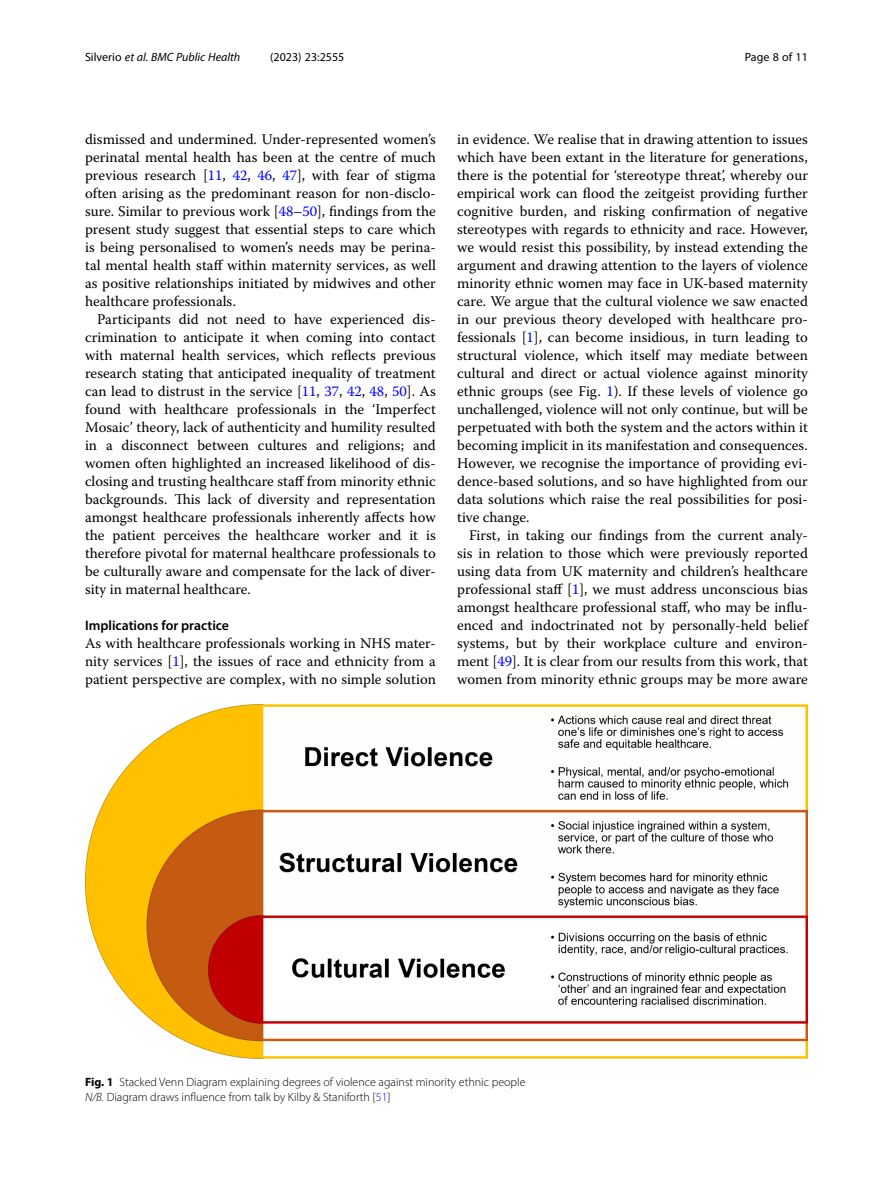
<style>
.page{position:relative;width:893px;height:1191px;background:#fff}
.page>*{position:absolute;margin:0;border:0;box-sizing:border-box;transform-origin:0 0}
.Body_Text_Indent{font:14.7px/18px "Warnock Pro";color:#000;text-align:justify}
.Body_Text{font:14.7px/18px "Warnock Pro";color:#000;text-align:justify}
.Head_2{font:600 13.8px "Myriad Pro";color:#000}
.Figure_Caption{font:300 12px "Myriad Pro";color:#000}
.t1{font:italic 12px "Myriad Pro";color:#000}
.t2{font:12px "Myriad Pro";color:#000}
.s1{font-style:normal}
.s2{color:#00f}
.s3{font-weight:700}
.s4{font-style:italic}
</style>
<div class="page">
<img style="left:85px;top:704px;width:723px;height:355px">
<p class="t1" style="left:85px;top:50px;width:157px"><span class="s1">Silverio</span> et al. BMC Public Health</p>
<p class="t2" style="left:270px;top:50px;width:76px">(2023) 23:2555</p>
<p class="t2" style="left:745px;top:50px;width:65px">Page 8 of 11</p>
<p class="Body_Text_Indent" style="left:85px;top:130px;width:352px">dismissed and undermined. Under-represented women’s perinatal mental health has been at the centre of much previous research [<span class="s2">11</span>, <span class="s2">42</span>, <span class="s2">46</span>, <span class="s2">47</span>], with fear of stigma often arising as the predominant reason for non-disclo&shy;sure. Similar to previous work [<span class="s2">48</span>–<span class="s2">50</span>], findings from the present study suggest that essential steps to care which is being personalised to women’s needs may be perina&shy;tal mental health staff within maternity services, as well as positive relationships initiated by midwives and other healthcare professionals.</p>
<p class="Body_Text_Indent" style="left:85px;top:310px;width:352px;text-indent:12px">Participants did not need to have experienced dis&shy;crimination to anticipate it when coming into contact with maternal health services, which reflects previous research stating that anticipated inequality of treatment can lead to distrust in the service [<span class="s2">11</span>, <span class="s2">37</span>, <span class="s2">42</span>, <span class="s2">48</span>, <span class="s2">50</span>]. As found with healthcare professionals in the ‘Imperfect Mosaic’ theory, lack of authenticity and humility resulted in a disconnect between cultures and religions; and women often highlighted an increased likelihood of dis&shy;closing and trusting healthcare staff from minority ethnic backgrounds. This lack of diversity and representation amongst healthcare professionals inherently affects how the patient perceives the healthcare worker and it is therefore pivotal for maternal healthcare professionals to be culturally aware and compensate for the lack of diver&shy;sity in maternal healthcare.</p>
<p class="Head_2" style="left:85px;top:617px;width:146px">Implications for practice</p>
<p class="Body_Text" style="left:85px;top:634px;width:352px">As with healthcare professionals working in NHS mater&shy;nity services [<span class="s2">1</span>], the issues of race and ethnicity from a patient perspective are complex, with no simple solution</p>
<p class="Body_Text" style="left:457px;top:130px;width:352px">in evidence. We realise that in drawing attention to issues which have been extant in the literature for generations, there is the potential for ‘stereotype threat’, whereby our empirical work can flood the zeitgeist providing further cognitive burden, and risking confirmation of negative stereotypes with regards to ethnicity and race. However, we would resist this possibility, by instead extending the argument and drawing attention to the layers of violence minority ethnic women may face in UK-based maternity care. We argue that the cultural violence we saw enacted in our previous theory developed with healthcare pro&shy;fessionals [<span class="s2">1</span>], can become insidious, in turn leading to structural violence, which itself may mediate between cultural and direct or actual violence against minority ethnic groups (see Fig. <span class="s2">1</span>). If these levels of violence go unchallenged, violence will not only continue, but will be perpetuated with both the system and the actors within it becoming implicit in its manifestation and consequences.<br>However, we recognise the importance of providing evi&shy;dence-based solutions, and so have highlighted from our data solutions which raise the real possibilities for posi&shy;tive change.</p>
<p class="Body_Text_Indent" style="left:457px;top:526px;width:352px;text-indent:12px">First, in taking our findings from the current analy&shy;sis in relation to those which were previously reported using data from UK maternity and children’s healthcare professional staff [<span class="s2">1</span>], we must address unconscious bias amongst healthcare professional staff, who may be influ&shy;enced and indoctrinated not by personally-held belief systems, but by their workplace culture and environ&shy;ment [<span class="s2">49</span>]. It is clear from our results from this work, that women from minority ethnic groups may be more aware</p>
<p class="Figure_Caption" style="left:85px;top:1074px;width:442px"><span class="s3">Fig. 1</span> Stacked Venn Diagram explaining degrees of violence against minority ethnic people</p>
<p class="Figure_Caption" style="left:85px;top:1089px;width:307px"><span class="s4">N/B.</span> Diagram draws influence from talk by Kilby &amp; Staniforth [<span class="s2">51</span>]</p>
</div>
